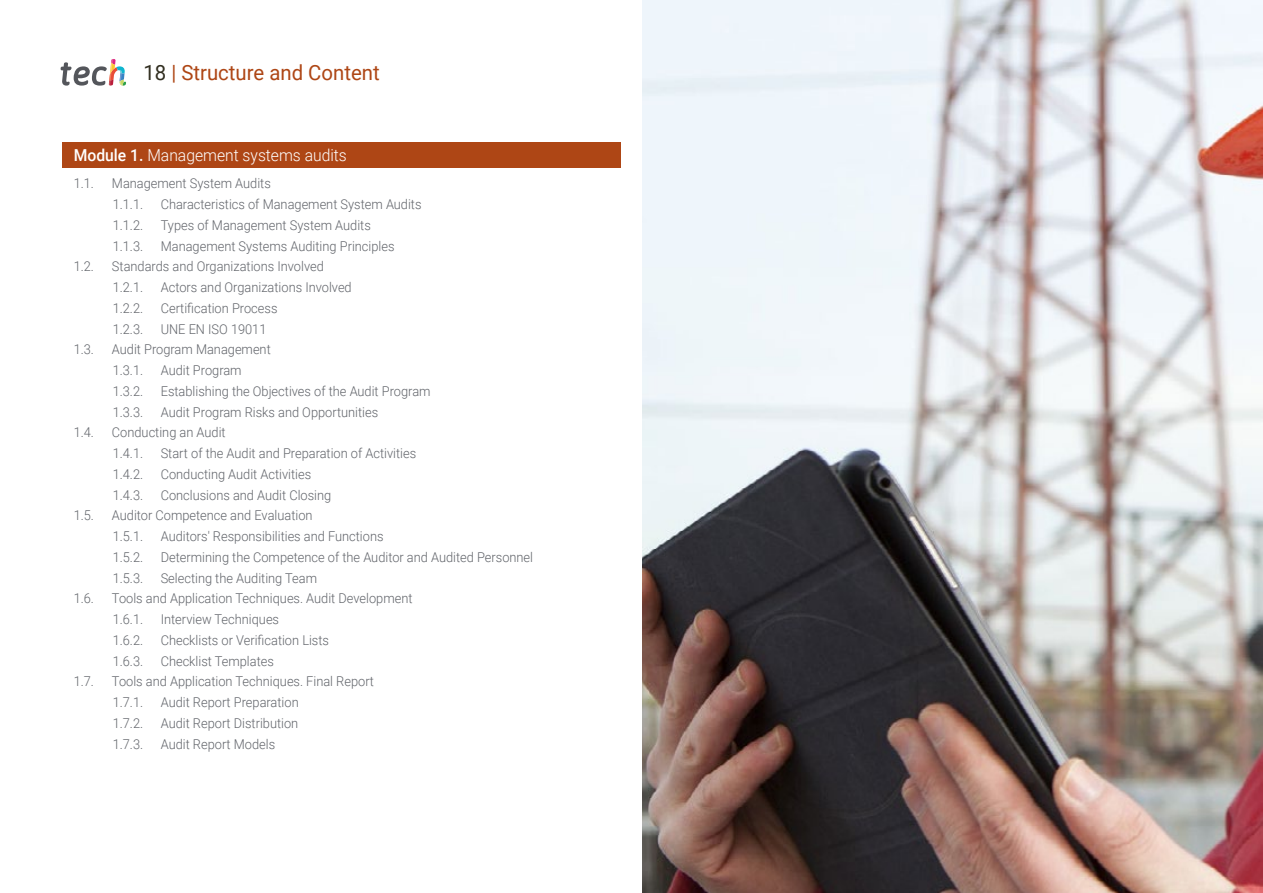
<style>
.page{position:relative;width:1263px;height:893px;background:#fff}
.page>*{position:absolute;margin:0;border:0;box-sizing:border-box;transform-origin:0 0}
.t1{font:21px "Roboto";color:#ae4615}
.t2{font:300 16.5px "Roboto";color:#fff;scale:.95 1}
.t3{font:300 13.5px/20.7px "Roboto";color:#61646a;scale:.95 1}
.s1{color:#312e20}
.s2{font-weight:500}
</style>
<div class="page">
<div style="left:63px;top:142px;width:558px;height:25px;background:#ae4615"></div>
<svg style="left:61px;top:59px;width:65px;height:27px"></svg>
<img style="left:642px;top:0;width:621px;height:893px">
<h1 class="t1" style="left:144px;top:57px;width:238px"><span class="s1">18</span> | Structure and Content</h1>
<p class="t2" style="left:74px;top:144px;width:289px"><span class="s2">Module 1.</span> Management systems audits</p>
<p class="t3" style="left:74px;top:173px;width:23px">1.1.</p>
<p class="t3" style="left:112px;top:173px;width:169px">Management System Audits<br>1.1.1.</p>
<p class="t3" style="left:161px;top:193px;width:276px">Characteristics of Management System Audits</p>
<p class="t3" style="left:113px;top:214px;width:34px">1.1.2.</p>
<p class="t3" style="left:161px;top:214px;width:223px">Types of Management System Audits</p>
<p class="t3" style="left:113px;top:235px;width:34px">1.1.3.</p>
<p class="t3" style="left:161px;top:235px;width:248px">Management Systems Auditing Principles</p>
<p class="t3" style="left:74px;top:256px;width:23px">1.2.</p>
<p class="t3" style="left:112px;top:256px;width:225px">Standards and Organizations Involved<br>1.2.1.</p>
<p class="t3" style="left:161px;top:276px;width:203px">Actors and Organizations Involved</p>
<p class="t3" style="left:113px;top:297px;width:34px">1.2.2.</p>
<p class="t3" style="left:161px;top:297px;width:124px">Certification Process</p>
<p class="t3" style="left:113px;top:318px;width:34px">1.2.3.</p>
<p class="t3" style="left:161px;top:318px;width:113px">UNE EN ISO 19011</p>
<p class="t3" style="left:74px;top:339px;width:23px">1.3.</p>
<p class="t3" style="left:112px;top:339px;width:169px">Audit Program Management<br>1.3.1.</p>
<p class="t3" style="left:161px;top:359px;width:87px">Audit Program</p>
<p class="t3" style="left:113px;top:380px;width:34px">1.3.2.</p>
<p class="t3" style="left:161px;top:380px;width:286px">Establishing the Objectives of the Audit Program</p>
<p class="t3" style="left:113px;top:401px;width:34px">1.3.3.</p>
<p class="t3" style="left:161px;top:401px;width:230px">Audit Program Risks and Opportunities</p>
<p class="t3" style="left:74px;top:422px;width:23px">1.4.</p>
<p class="t3" style="left:112px;top:422px;width:121px">Conducting an Audit<br>1.4.1.</p>
<p class="t3" style="left:161px;top:442px;width:270px">Start of the Audit and Preparation of Activities</p>
<p class="t3" style="left:113px;top:463px;width:34px">1.4.2.</p>
<p class="t3" style="left:161px;top:463px;width:160px">Conducting Audit Activities</p>
<p class="t3" style="left:113px;top:484px;width:34px">1.4.3.</p>
<p class="t3" style="left:161px;top:484px;width:181px">Conclusions and Audit Closing</p>
<p class="t3" style="left:74px;top:505px;width:23px">1.5.</p>
<p class="t3" style="left:112px;top:505px;width:213px">Auditor Competence and Evaluation<br>1.5.1.</p>
<p class="t3" style="left:161px;top:525px;width:236px">Auditors' Responsibilities and Functions</p>
<p class="t3" style="left:113px;top:546px;width:34px">1.5.2.</p>
<p class="t3" style="left:161px;top:546px;width:393px">Determining the Competence of the Auditor and Audited Personnel</p>
<p class="t3" style="left:113px;top:567px;width:34px">1.5.3.</p>
<p class="t3" style="left:161px;top:567px;width:166px">Selecting the Auditing Team</p>
<p class="t3" style="left:74px;top:588px;width:23px">1.6.</p>
<p class="t3" style="left:112px;top:588px;width:318px">Tools and Application Techniques. Audit Development<br>1.6.1.</p>
<p class="t3" style="left:161px;top:608px;width:126px">Interview Techniques</p>
<p class="t3" style="left:113px;top:629px;width:34px">1.6.2.</p>
<p class="t3" style="left:161px;top:629px;width:179px">Checklists or Verification Lists</p>
<p class="t3" style="left:113px;top:650px;width:34px">1.6.3.</p>
<p class="t3" style="left:161px;top:650px;width:121px">Checklist Templates</p>
<p class="t3" style="left:74px;top:671px;width:23px">1.7.</p>
<p class="t3" style="left:112px;top:671px;width:277px">Tools and Application Techniques. Final Report<br>1.7.1.</p>
<p class="t3" style="left:161px;top:691px;width:147px">Audit Report Preparation</p>
<p class="t3" style="left:113px;top:712px;width:34px">1.7.2.</p>
<p class="t3" style="left:161px;top:712px;width:146px">Audit Report Distribution</p>
<p class="t3" style="left:113px;top:733px;width:34px">1.7.3.</p>
<p class="t3" style="left:161px;top:733px;width:122px">Audit Report Models</p>
</div>
